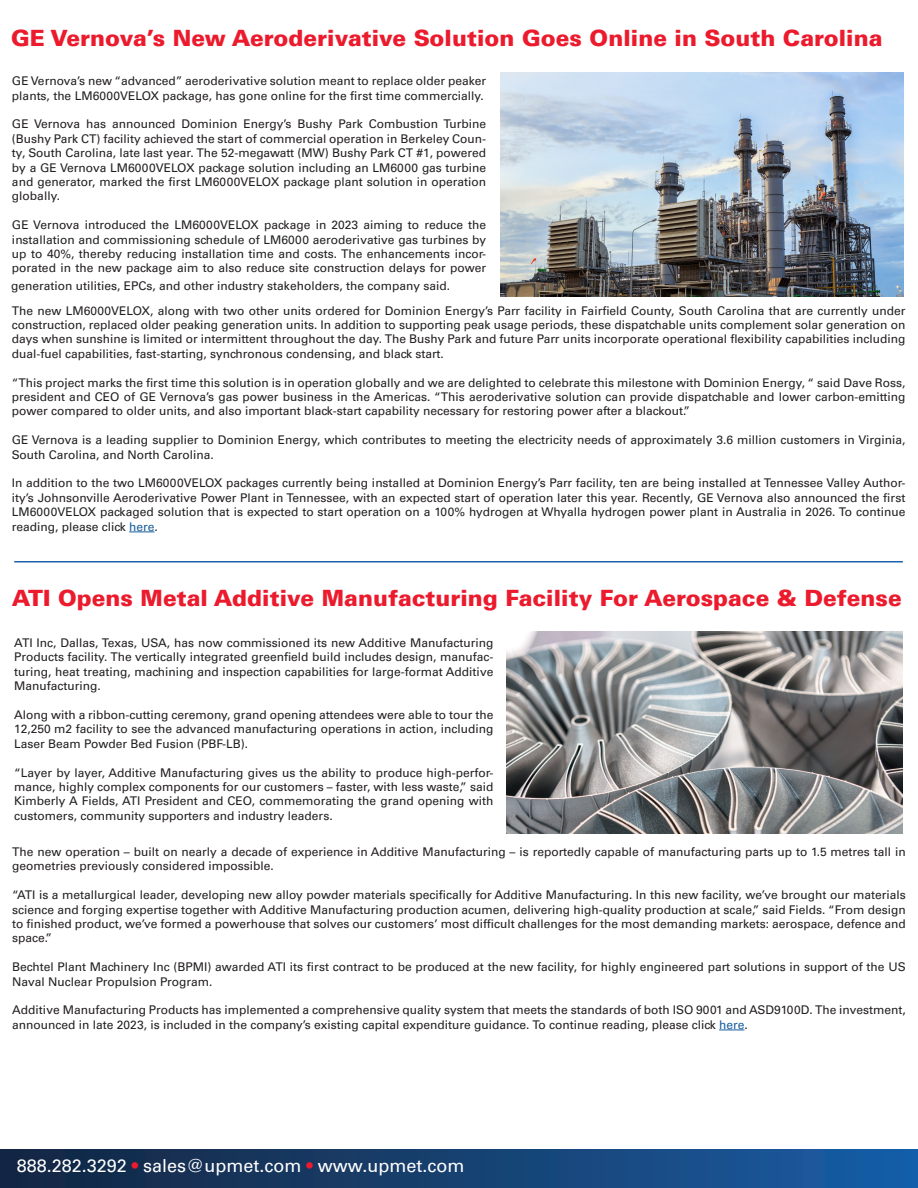
<style>
.page{position:relative;width:918px;height:1188px;background:#fff}
.page>*{position:absolute;margin:0;border:0;box-sizing:border-box;transform-origin:0 0}
.t1{font:900 22.5px "Univers LT Pro 75";color:#eb1b2d}
.t2{font:18px "Univers LT Pro 55 Roman";color:#fff}
.t3{font:12px/14.4px "Univers LT Pro 55 Roman";color:#231f20;text-align:justify}
.s1{color:#175d9e}
.s2{color:#eb1b2d}
</style>
<div class="page">
<div style="left:0;top:1150px;width:918px;height:38px;background:linear-gradient(to right,#14253f,#185da5)"></div>
<svg style="left:129px;top:532px;width:25px;height:1px"></svg>
<svg style="left:719px;top:1030px;width:25px;height:1px"></svg>
<img style="left:507px;top:632px;width:396px;height:201px">
<img style="left:500px;top:72px;width:404px;height:224px">
<hr style="left:14px;top:561px;width:889px;height:1px;background:#1c60ac">
<p class="t1" style="left:11px;top:22px;width:873px">GE Vernova’s New Aeroderivative Solution Goes Online in South Carolina</p>
<p class="t3" style="left:12px;top:73px;width:476px">GE Vernova’s new “advanced” aeroderivative solution meant to replace older peaker plants, the LM6000VELOX package, has gone online for the first time commercially.</p>
<p class="t3" style="left:12px;top:116px;width:476px">GE Vernova has announced Dominion Energy’s Bushy Park Combustion Turbine (Bushy Park CT) facility achieved the start of commercial operation in Berkeley Coun&shy;ty, South Carolina, late last year. The 52-megawatt (MW) Bushy Park CT #1, powered by a GE Vernova LM6000VELOX package solution including an LM6000 gas turbine and generator, marked the first LM6000VELOX package plant solution in operation globally.</p>
<p class="t3" style="left:12px;top:217px;width:476px">GE Vernova introduced the LM6000VELOX package in 2023 aiming to reduce the installation and commissioning schedule of LM6000 aeroderivative gas turbines by up to 40%, thereby reducing installation time and costs. The enhancements incor&shy;porated in the new package aim to also reduce site construction delays for power</p>
<p class="t3" style="left:12px;top:303px;width:895px">The new LM6000VELOX, along with two other units ordered for Dominion Energy’s Parr facility in Fairfield County, South Carolina that are currently under construction, replaced older peaking generation units. In addition to supporting peak usage periods, these dispatchable units complement solar generation on days when sunshine is limited or intermittent throughout the day. The Bushy Park and future Parr units incorporate operational flexibility capabilities including dual-fuel capabilities, fast-starting, synchronous condensing, and black start.</p>
<p class="t3" style="left:12px;top:375px;width:895px">“This project marks the first time this solution is in operation globally and we are delighted to celebrate this milestone with Dominion Energy, “ said Dave Ross, president and CEO of GE Vernova’s gas power business in the Americas. “This aeroderivative solution can provide dispatchable and lower carbon-emitting power compared to older units, and also important black-start capability necessary for restoring power after a blackout.”</p>
<p class="t3" style="left:12px;top:432px;width:895px">GE Vernova is a leading supplier to Dominion Energy, which contributes to meeting the electricity needs of approximately 3.6 million customers in Virginia,<br>South Carolina, and North Carolina.</p>
<p class="t3" style="left:12px;top:476px;width:895px">In addition to the two LM6000VELOX packages currently being installed at Dominion Energy’s Parr facility, ten are being installed at Tennessee Valley Author&shy;ity’s Johnsonville Aeroderivative Power Plant in Tennessee, with an expected start of operation later this year. Recently, GE Vernova also announced the first LM6000VELOX packaged solution that is expected to start operation on a 100% hydrogen at Whyalla hydrogen power plant in Australia in 2026. To continue reading, please click <span class="s1">here</span>.</p>
<p class="t3" style="left:11px;top:278px;width:440px">generation utilities, EPCs, and other industry stakeholders, the company said.</p>
<p class="t1" style="left:12px;top:582px;width:891px">ATI Opens Metal Additive Manufacturing Facility For Aerospace &amp; Defense</p>
<p class="t3" style="left:14px;top:635px;width:481px">ATI Inc, Dallas, Texas, USA, has now commissioned its new Additive Manufacturing Products facility. The vertically integrated greenfield build includes design, manufac&shy;turing, heat treating, machining and inspection capabilities for large-format Additive Manufacturing.</p>
<p class="t3" style="left:14px;top:707px;width:481px">Along with a ribbon-cutting ceremony, grand opening attendees were able to tour the 12,250 m2 facility to see the advanced manufacturing operations in action, including Laser Beam Powder Bed Fusion (PBF-LB).</p>
<p class="t3" style="left:14px;top:765px;width:481px">“Layer by layer, Additive Manufacturing gives us the ability to produce high-perfor&shy;mance, highly complex components for our customers – faster, with less waste,” said Kimberly A Fields, ATI President and CEO, commemorating the grand opening with customers, community supporters and industry leaders.</p>
<p class="t3" style="left:12px;top:844px;width:895px">The new operation – built on nearly a decade of experience in Additive Manufacturing – is reportedly capable of manufacturing parts up to 1.5 metres tall in geometries previously considered impossible.</p>
<p class="t3" style="left:12px;top:887px;width:895px">“ATI is a metallurgical leader, developing new alloy powder materials specifically for Additive Manufacturing. In this new facility, we’ve brought our materials science and forging expertise together with Additive Manufacturing production acumen, delivering high-quality production at scale,” said Fields. “From design to finished product, we’ve formed a powerhouse that solves our customers’ most difficult challenges for the most demanding markets: aerospace, defence and space.”</p>
<p class="t3" style="left:12px;top:959px;width:895px">Bechtel Plant Machinery Inc (BPMI) awarded ATI its first contract to be produced at the new facility, for highly engineered part solutions in support of the US<br>Naval Nuclear Propulsion Program.</p>
<p class="t3" style="left:12px;top:1002px;width:895px">Additive Manufacturing Products has implemented a comprehensive quality system that meets the standards of both ISO 9001 and ASD9100D. The investment, announced in late 2023, is included in the company’s existing capital expenditure guidance. To continue reading, please click <span class="s1">here</span>.</p>
<p class="t2" style="left:17px;top:1153px;width:449px">888.282.3292 <span class="s2">•</span> sales@upmet.com <span class="s2">•</span> www.upmet.com</p>
</div>
